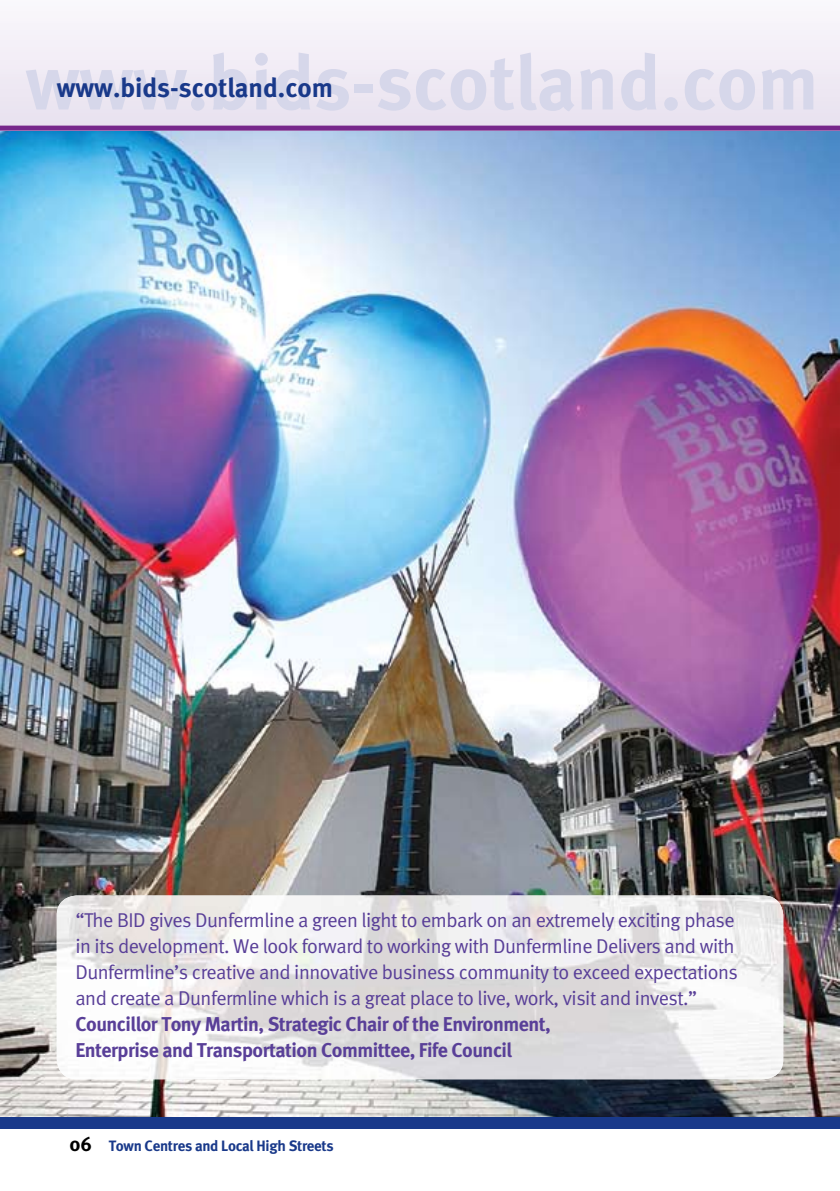
<style>
.page{position:relative;width:840px;height:1191px;background:#fff}
.page>*{position:absolute;margin:0;border:0;box-sizing:border-box;transform-origin:0 0}
.t1{font:700 76.8px "Meta";color:#d6d7ea}
.t2{font:700 26.8px "Meta";color:#19398a}
.t3{font:20px/26px "Meta Normal";letter-spacing:-.025em;color:#593f98}
.t4{font:700 20px/26px "Meta";letter-spacing:-.025em;color:#593f98}
.t5{font:700 15px "Meta";letter-spacing:-.02em;color:#19398a}
.s1{font-size:20px;color:#000}
</style>
<div class="page">
<img style="left:0;top:131px;width:839px;height:986px">
<div style="left:0;top:0;width:839px;height:130px;background:#f5f1f8"></div>
<div style="left:0;top:1117px;width:839px;height:11px;background:#19398a"></div>
<img style="left:57px;top:895px;width:725px;height:184px">
<svg style="left:0;top:72px;width:839px;height:59px;fill:#ebe5f1"></svg>
<h1 class="t1" style="left:26px;top:37px;width:794px">www.bids-scotland.com</h1>
<h2 class="t2" style="left:57px;top:72px;width:278px">www.bids-scotland.com</h2>
<p class="t3" style="left:75px;top:906px;width:663px">“The BID gives Dunfermline a green light to embark on an extremely exciting phase in its development. We look forward to working with Dunfermline Delivers and with Dunfermline’s creative and innovative business community to exceed expectations and create a Dunfermline which is a great place to live, work, visit and invest.”</p>
<p class="t4" style="left:75px;top:1010px;width:477px">Councillor Tony Martin, Strategic Chair of the Environment,<br>Enterprise and Transportation Committee, Fife Council</p>
<p class="t5" style="left:69px;top:1137px;width:265px"><span class="s1">06</span> Town Centres and Local High Streets</p>
</div>
